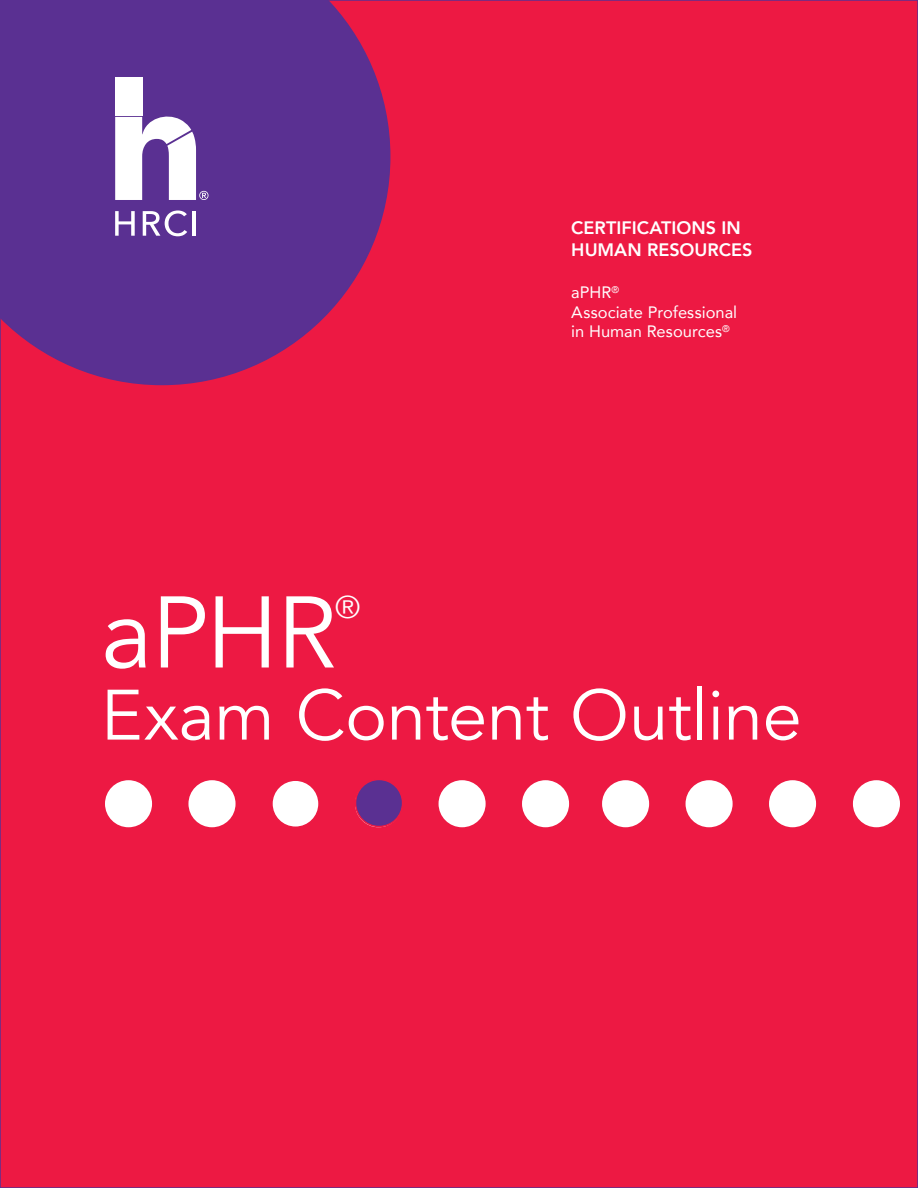
<style>
.page{position:relative;width:918px;height:1188px;background:#fff}
.page>*{position:absolute;margin:0;border:0;box-sizing:border-box;transform-origin:0 0}
.t1{font:100.5px "Avenir";color:#fff}
.t2{font:70.5px "Avenir";letter-spacing:-.005em;color:#fff}
.t3{font:31.5px "Avenir";color:#fff}
.t4{font:800 18px/22.5px "Avenir";color:#fff}
.t5{font:16.5px/19.5px "Avenir";color:#fff}
</style>
<div class="page">
<div style="left:0;top:0;width:918px;height:1188px;background:#ed1943;border:2px solid #5a3092"></div>
<div style="left:439px;top:780px;width:47px;height:47px;background:#fff;border-radius:50%"></div>
<div style="left:522px;top:780px;width:47px;height:47px;background:#fff;border-radius:50%"></div>
<div style="left:105px;top:780px;width:47px;height:47px;background:#fff;border-radius:50%"></div>
<div style="left:188px;top:780px;width:48px;height:47px;background:#fff;border-radius:50%"></div>
<div style="left:272px;top:780px;width:47px;height:47px;background:#fff;border-radius:50%"></div>
<div style="left:271px;top:779px;width:49px;height:49px;border:2px solid #ed1943;border-radius:50%"></div>
<div style="left:602px;top:780px;width:47px;height:47px;background:#fff;border-radius:50%"></div>
<div style="left:686px;top:780px;width:47px;height:47px;background:#fff;border-radius:50%"></div>
<div style="left:769px;top:780px;width:47px;height:47px;background:#fff;border-radius:50%"></div>
<div style="left:853px;top:780px;width:47px;height:47px;background:#fff;border-radius:50%"></div>
<div style="left:356px;top:779px;width:47px;height:48px;background:#5a3092;border-radius:50%"></div>
<div style="left:355px;top:779px;width:48px;height:48px;border:2px solid #ed1943;border-radius:50%"></div>
<svg style="left:0;top:0;width:390px;height:385px;background:#6b2d88"></svg>
<svg style="left:115px;top:211px;width:20px;height:25px"></svg>
<svg style="left:143px;top:210px;width:44px;height:26px"></svg>
<hr style="left:193px;top:211px;width:3px;height:25px;background:#fff">
<div style="left:115px;top:77px;width:27px;height:38px;background:#fff"></div>
<svg style="left:115px;top:112px;width:93px;height:88px;background:#beadd4"></svg>
<p class="t4" style="left:571px;top:216px;width:183px">CERTIFICATIONS IN<br>HUMAN RESOURCES</p>
<p class="t5" style="left:571px;top:282px;width:167px">aPHR<sup>®<br></sup>Associate Professional in Human Resources<sup>®</sup></p>
<h1 class="t1" style="left:101px;top:573px;width:237px">aPHR</h1>
<h3 class="t3" style="left:335px;top:588px;width:27px">®</h3>
<h2 class="t2" style="left:101px;top:673px;width:703px">Exam Content Outline</h2>
</div>
